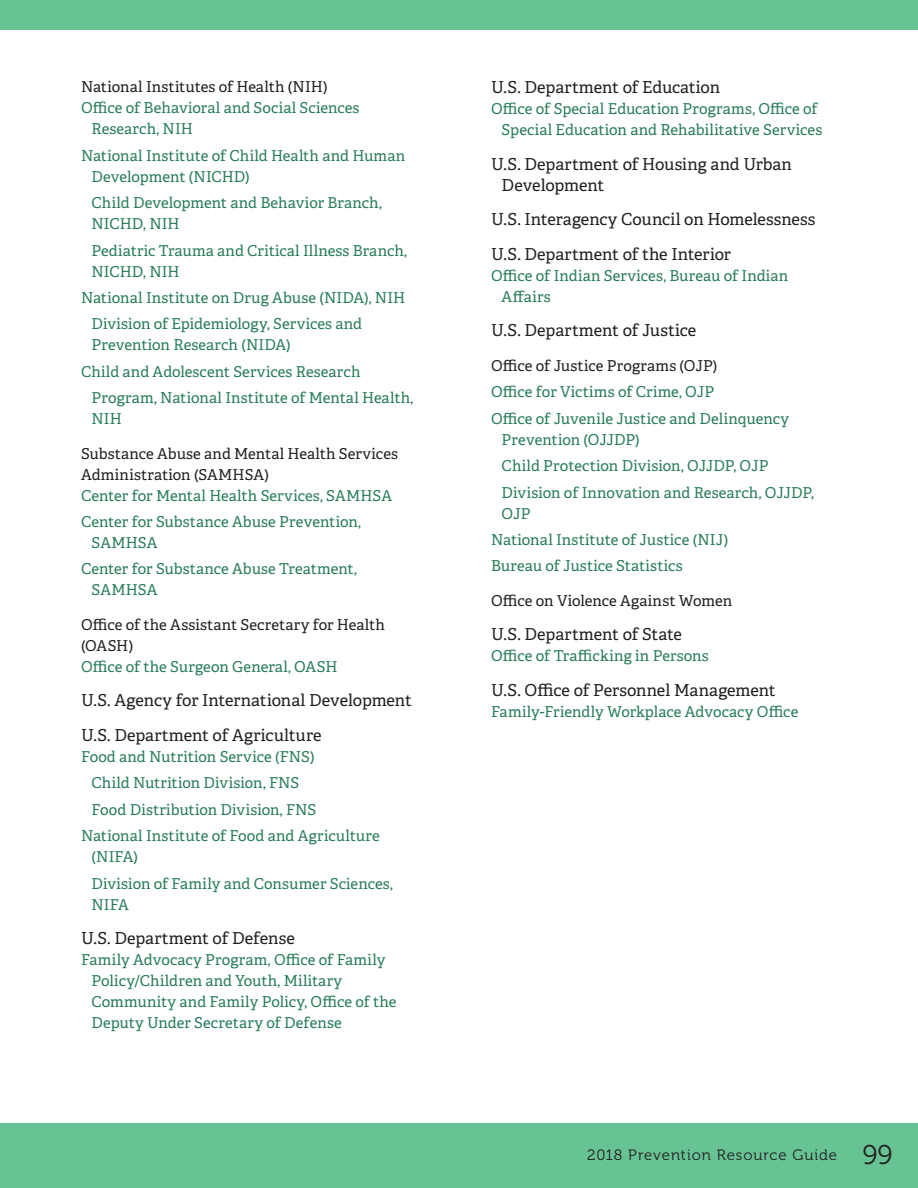
<style>
.page{position:relative;width:918px;height:1188px;background:#fff}
.page>*{position:absolute;margin:0;border:0;box-sizing:border-box;transform-origin:0 0}
.t1{font:16.5px/21px "Adelle PE";color:#231f20}
.t2{font:15px/21px "Adelle PE";letter-spacing:.005em;color:#287d57}
.t3{font:15px/21px "Adelle PE";letter-spacing:.005em;color:#231f20}
.t4{font:15px "Museo 300";letter-spacing:.06em;color:#231f20}
.s1{font-size:27px}
</style>
<div class="page">
<div style="left:1px;top:1123px;width:917px;height:65px;background:#67c294"></div>
<hr style="left:0;top:1123px;width:1px;height:65px;background:#67c294">
<div style="left:1px;top:0;width:917px;height:29px;background:#67c294"></div>
<svg style="left:0;top:0;width:1px;height:29px"></svg>
<p class="t3" style="left:81px;top:76px;width:248px">National Institutes of Health (NIH)</p>
<p class="t2" style="left:92px;top:97px;width:270px;text-indent:-10px">Office of Behavioral and Social Sciences<br>Research, NIH</p>
<p class="t2" style="left:92px;top:144px;width:315px;text-indent:-10px">National Institute of Child Health and Human<br>Development (NICHD)</p>
<p class="t2" style="left:92px;top:192px;width:292px">Child Development and Behavior Branch,<br>NICHD, NIH</p>
<p class="t2" style="left:92px;top:239px;width:317px">Pediatric Trauma and Critical Illness Branch,<br>NICHD, NIH</p>
<p class="t2" style="left:81px;top:286px;width:326px">National Institute on Drug Abuse (NIDA), NIH</p>
<p class="t2" style="left:92px;top:313px;width:272px">Division of Epidemiology, Services and<br>Prevention Research (NIDA)</p>
<p class="t2" style="left:81px;top:360px;width:281px">Child and Adolescent Services Research</p>
<p class="t2" style="left:92px;top:387px;width:323px">Program, National Institute of Mental Health,<br>NIH</p>
<p class="t3" style="left:81px;top:442px;width:319px">Substance Abuse and Mental Health Services<br>Administration (SAMHSA)</p>
<p class="t2" style="left:81px;top:484px;width:313px">Center for Mental Health Services, SAMHSA</p>
<p class="t2" style="left:92px;top:511px;width:271px;text-indent:-10px">Center for Substance Abuse Prevention,<br>SAMHSA</p>
<p class="t2" style="left:92px;top:558px;width:267px;text-indent:-10px">Center for Substance Abuse Treatment,<br>SAMHSA</p>
<p class="t3" style="left:81px;top:613px;width:305px">Office of the Assistant Secretary for Health (OASH)</p>
<p class="t2" style="left:81px;top:655px;width:258px">Office of the Surgeon General, OASH</p>
<h3 class="t1" style="left:81px;top:689px;width:332px">U.S. Agency for International Development</h3>
<h3 class="t1" style="left:81px;top:724px;width:242px">U.S. Department of Agriculture</h3>
<p class="t2" style="left:81px;top:745px;width:235px">Food and Nutrition Service (FNS)</p>
<p class="t2" style="left:92px;top:772px;width:209px">Child Nutrition Division, FNS</p>
<p class="t2" style="left:92px;top:798px;width:226px">Food Distribution Division, FNS</p>
<p class="t2" style="left:92px;top:825px;width:290px;text-indent:-10px">National Institute of Food and Agriculture (NIFA)</p>
<p class="t2" style="left:92px;top:872px;width:303px">Division of Family and Consumer Sciences,<br>NIFA</p>
<h3 class="t1" style="left:81px;top:927px;width:215px">U.S. Department of Defense</h3>
<p class="t2" style="left:92px;top:949px;width:307px;text-indent:-10px">Family Advocacy Program, Office of Family Policy/Children and Youth, Military Community and Family Policy, Office of the Deputy Under Secretary of Defense</p>
<h3 class="t1" style="left:491px;top:76px;width:230px">U.S. Department of Education</h3>
<p class="t2" style="left:502px;top:98px;width:322px;text-indent:-10px">Office of Special Education Programs, Office of<br>Special Education and Rehabilitative Services</p>
<h3 class="t1" style="left:502px;top:153px;width:292px;text-indent:-10px">U.S. Department of Housing and Urban<br>Development</h3>
<h3 class="t1" style="left:491px;top:208px;width:326px">U.S. Interagency Council on Homelessness</h3>
<h3 class="t1" style="left:491px;top:243px;width:241px">U.S. Department of the Interior</h3>
<p class="t2" style="left:502px;top:265px;width:288px;text-indent:-10px">Office of Indian Services, Bureau of Indian<br>Affairs</p>
<h3 class="t1" style="left:491px;top:319px;width:207px">U.S. Department of Justice</h3>
<p class="t3" style="left:491px;top:355px;width:228px">Office of Justice Programs (OJP)</p>
<p class="t2" style="left:491px;top:381px;width:225px">Office for Victims of Crime, OJP</p>
<p class="t2" style="left:502px;top:407px;width:289px;text-indent:-10px">Office of Juvenile Justice and Delinquency<br>Prevention (OJJDP)</p>
<p class="t2" style="left:502px;top:455px;width:268px">Child Protection Division, OJJDP, OJP</p>
<p class="t2" style="left:502px;top:481px;width:314px">Division of Innovation and Research, OJJDP,<br>OJP</p>
<p class="t2" style="left:491px;top:529px;width:239px">National Institute of Justice (NIJ)</p>
<p class="t2" style="left:491px;top:555px;width:193px">Bureau of Justice Statistics</p>
<p class="t3" style="left:491px;top:589px;width:243px">Office on Violence Against Women</p>
<h3 class="t1" style="left:491px;top:623px;width:192px">U.S. Department of State</h3>
<p class="t2" style="left:491px;top:645px;width:219px">Office of Trafficking in Persons</p>
<h3 class="t1" style="left:491px;top:679px;width:286px">U.S. Office of Personnel Management</h3>
<p class="t2" style="left:491px;top:700px;width:309px">Family-Friendly Workplace Advocacy Office</p>
<p class="t4" style="left:587px;top:1146px;width:307px">2018 Prevention Resource Guide <span class="s1">99</span></p>
</div>
